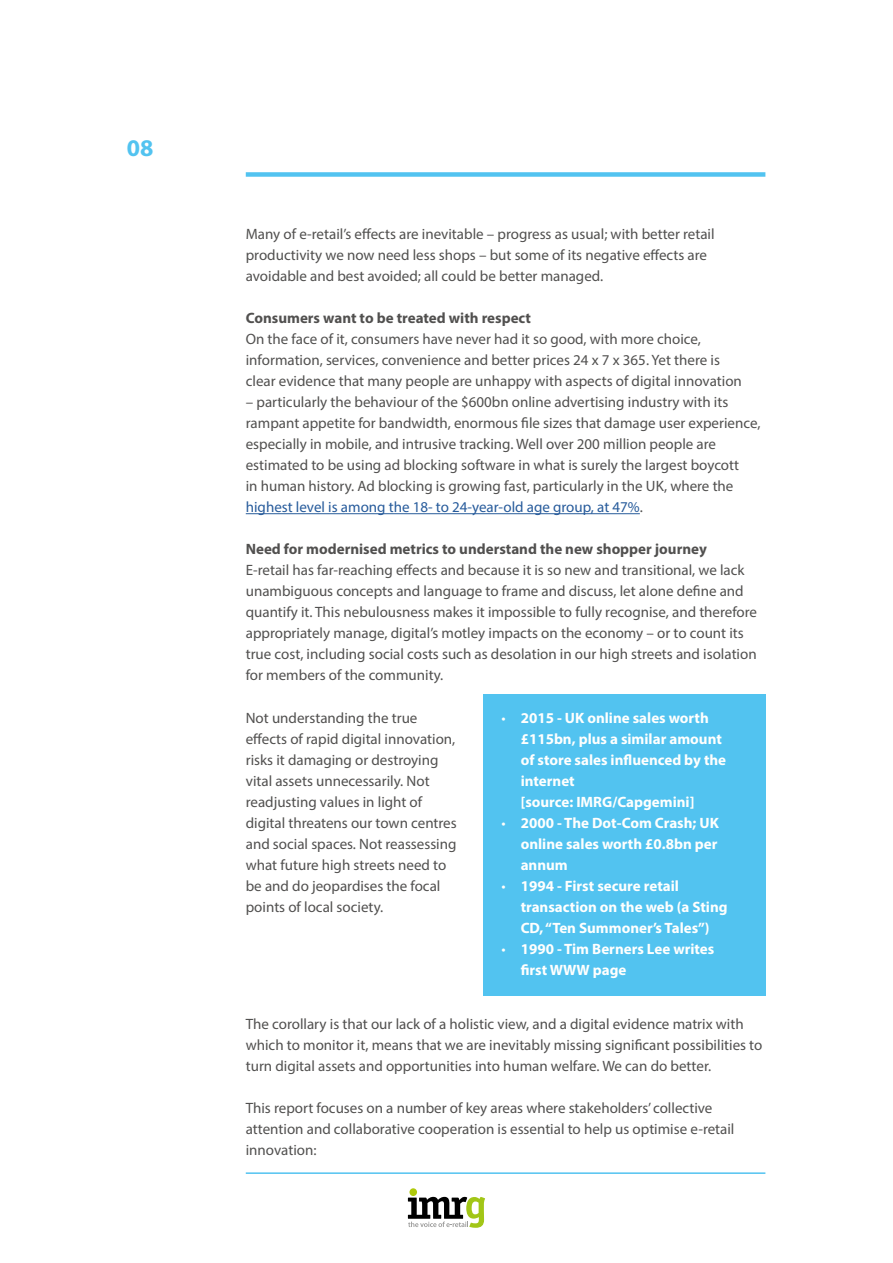
<style>
.page{position:relative;width:893px;height:1263px;background:#fff}
.page>*{position:absolute;margin:0;border:0;box-sizing:border-box;transform-origin:0 0}
.t1{font:700 24px "Myriad Pro";color:#52c3f0}
.t2{font:15px/21px "Myriad Pro";color:#51504f}
.t3{font:700 15px/21px "Myriad Pro";color:#fffffe}
.t4{font:700 15px "Myriad Pro";color:#51504f}
.t5{font:15px "Myriad Pro";color:#fffdfa}
.s1{color:#275b9b}
</style>
<div class="page">
<div style="left:483px;top:694px;width:282px;height:302px;background:#52c3f0"></div>
<div style="left:246px;top:172px;width:519px;height:5px;background:#52c3f0"></div>
<hr style="left:246px;top:1172px;width:519px;height:2px;background:#52c3f0">
<div style="left:409px;top:1188px;width:8px;height:8px;background:#afca0b;border-radius:50%"></div>
<svg style="left:408px;top:1197px;width:77px;height:31px"></svg>
<hr style="left:246px;top:513px;width:394px;height:1px;background:#275b9b">
<h1 class="t1" style="left:127px;top:132px;width:28px">08</h1>
<p class="t2" style="left:246px;top:223px;width:470px">Many of e-retail’s effects are inevitable – progress as usual; with better retail productivity we now need less shops – but some of its negative effects are avoidable and best avoided; all could be better managed.</p>
<p class="t4" style="left:246px;top:308px;width:287px">Consumers want to be treated with respect</p>
<p class="t2" style="left:246px;top:328px;width:498px">On the face of it, consumers have never had it so good, with more choice, information, services, convenience and better prices 24 x 7 x 365. Yet there is clear evidence that many people are unhappy with aspects of digital innovation</p>
<p class="t2" style="left:246px;top:391px;width:516px">– particularly the behaviour of the $600bn online advertising industry with its rampant appetite for bandwidth, enormous file sizes that damage user experience, especially in mobile, and intrusive tracking. Well over 200 million people are estimated to be using ad blocking software in what is surely the largest boycott<br>in human history. Ad blocking is growing fast, particularly in the UK, where the <span class="s1">highest level is among the 18- to 24-year-old age group, at 47%</span>.</p>
<p class="t4" style="left:246px;top:539px;width:463px">Need for modernised metrics to understand the new shopper journey</p>
<p class="t2" style="left:246px;top:559px;width:513px">E-retail has far-reaching effects and because it is so new and transitional, we lack unambiguous concepts and language to frame and discuss, let alone define and quantify it. This nebulousness makes it impossible to fully recognise, and therefore appropriately manage, digital’s motley impacts on the economy – or to count its true cost, including social costs such as desolation in our high streets and isolation for members of the community.</p>
<p class="t2" style="left:246px;top:707px;width:212px">Not understanding the true effects of rapid digital innovation, risks it damaging or destroying vital assets unnecessarily. Not readjusting values in light of digital threatens our town centres and social spaces. Not reassessing what future high streets need to be and do jeopardises the focal points of local society.</p>
<p class="t3" style="left:521px;top:707px;width:208px">2015 - UK online sales worth £115bn, plus a similar amount of store sales influenced by the internet<br>[source: IMRG/Capgemini]<br>2000 - The Dot-Com Crash; UK online sales worth £0.8bn per annum<br>1994 - First secure retail transaction on the web (a Sting<br>CD, “Ten Summoner’s Tales”)<br>1990 - Tim Berners Lee writes first WWW page</p>
<p class="t5" style="left:501px;top:708px;width:6px">•</p>
<p class="t5" style="left:501px;top:813px;width:6px">•</p>
<p class="t5" style="left:501px;top:876px;width:6px">•</p>
<p class="t5" style="left:501px;top:939px;width:6px">•</p>
<p class="t2" style="left:246px;top:1013px;width:518px">The corollary is that our lack of a holistic view, and a digital evidence matrix with which to monitor it, means that we are inevitably missing significant possibilities to turn digital assets and opportunities into human welfare. We can do better.</p>
<p class="t2" style="left:246px;top:1097px;width:490px">This report focuses on a number of key areas where stakeholders’ collective attention and collaborative cooperation is essential to help us optimise e-retail innovation:</p>
</div>
